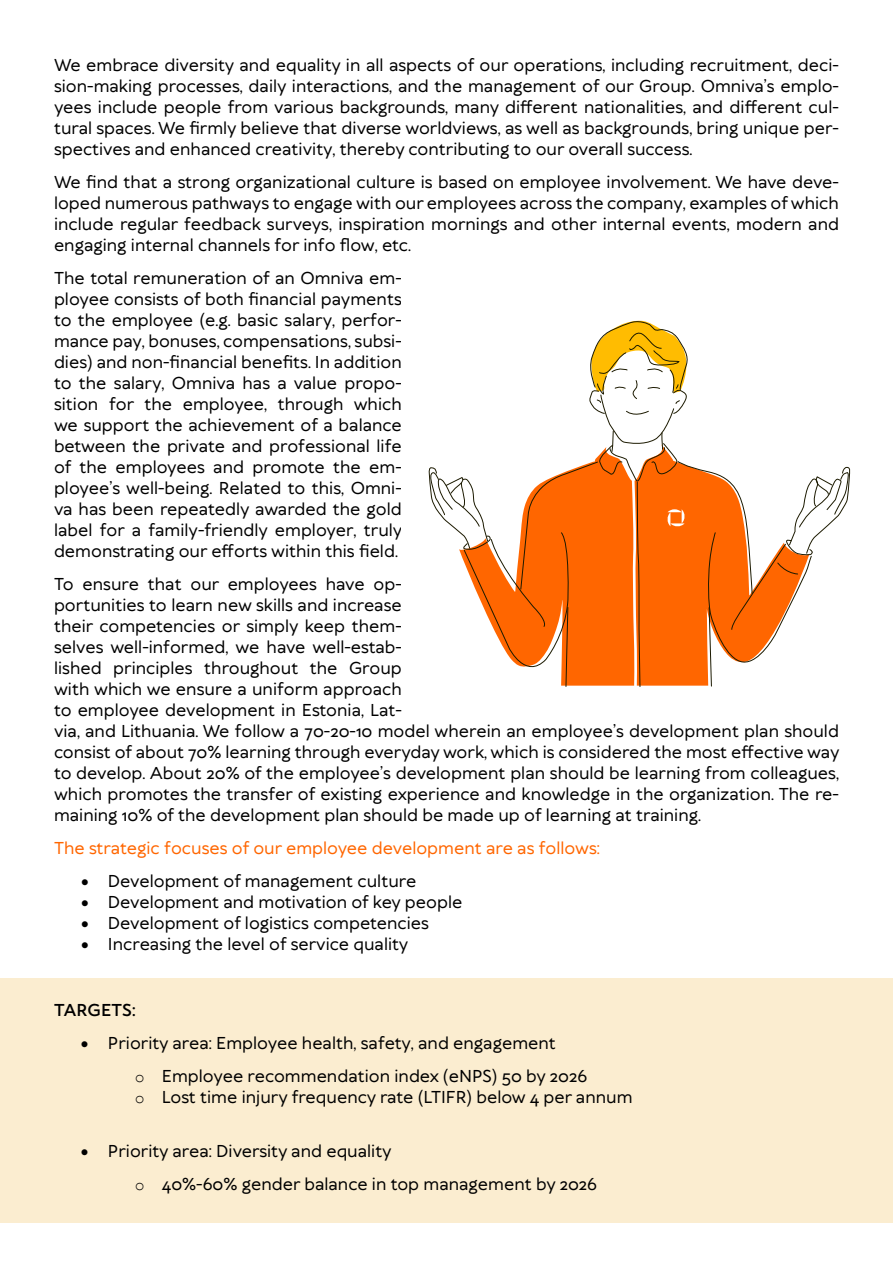
<style>
.page{position:relative;width:893px;height:1263px;background:#fff}
.page>*{position:absolute;margin:0;border:0;box-sizing:border-box;transform-origin:0 0}
.t1{font:500 16.5px/21px "TT Wellingtons";color:#000;text-align:justify}
.t2{font:500 16.5px "TT Wellingtons";color:#f60}
.t3{font:16.5px "TT Wellingtons Dm Bd";color:#000}
.s1{font-family:"Courier New";font-weight:400}
</style>
<div class="page">
<div style="left:0;top:978px;width:893px;height:244px;background:#fbedd0"></div>
<svg style="left:429px;top:320px;width:421px;height:367px"></svg>
<p class="t1" style="left:54px;top:54px;width:786px">We embrace diversity and equality in all aspects of our operations, including recruitment, deci&shy;sion-making processes, daily interactions, and the management of our Group. Omniva’s emplo&shy;yees include people from various backgrounds, many different nationalities, and different cul&shy;tural spaces. We firmly believe that diverse worldviews, as well as backgrounds, bring unique per&shy;spectives and enhanced creativity, thereby contributing to our overall success.</p>
<p class="t1" style="left:54px;top:171px;width:786px">We find that a strong organizational culture is based on employee involvement. We have deve&shy;loped numerous pathways to engage with our employees across the company, examples of which include regular feedback surveys, inspiration mornings and other internal events, modern and engaging internal channels for info flow, etc.</p>
<p class="t1" style="left:54px;top:267px;width:350px">The total remuneration of an Omniva em&shy;ployee consists of both financial payments to the employee (e.g. basic salary, perfor&shy;mance pay, bonuses, compensations, subsi&shy;dies) and non-financial benefits. In addition to the salary, Omniva has a value propo&shy;sition for the employee, through which we support the achievement of a balance between the private and professional life of the employees and promote the em&shy;ployee’s well-being. Related to this, Omni&shy;va has been repeatedly awarded the gold label for a family-friendly employer, truly demonstrating our efforts within this field.</p>
<p class="t1" style="left:54px;top:573px;width:787px;text-align:left">To ensure that our employees have op-<br>portunities to learn new skills and increase<br>their competencies or simply keep them-<br>selves well-informed, we have well-estab-<br>lished principles throughout the Group<br>with which we ensure a uniform approach<br>to employee development in Estonia, Lat-<br>via, and Lithuania. We follow a 70-20-10 model wherein an employee’s development plan should consist of about 70% learning through everyday work, which is considered the most effective way to develop. About 20% of the employee’s development plan should be learning from colleagues, which promotes the transfer of existing experience and knowledge in the organization. The re&shy;maining 10% of the development plan should be made up of learning at training.</p>
<p class="t2" style="left:54px;top:837px;width:547px">The strategic focuses of our employee development are as follows:</p>
<p class="t1" style="left:81px;top:870px;width:337px">• Development of management culture</p>
<p class="t1" style="left:81px;top:891px;width:383px">• Development and motivation of key people</p>
<p class="t1" style="left:81px;top:912px;width:350px">• Development of logistics competencies</p>
<p class="t1" style="left:81px;top:933px;width:329px">• Increasing the level of service quality</p>
<p class="t3" style="left:54px;top:997px;width:83px">TARGETS:</p>
<p class="t1" style="left:135px;top:1026px;width:454px;line-height:33px;text-indent:-54px">• Priority area: Employee health, safety, and engagement<br><span class="s1">o</span> Employee recommendation index (eNPS) 50 by 2026</p>
<p class="t1" style="left:135px;top:1086px;width:499px"><span class="s1">o</span> Lost time injury frequency rate (LTIFR) below 4 per annum</p>
<p class="t1" style="left:135px;top:1134px;width:464px;line-height:33px;text-indent:-54px">• Priority area: Diversity and equality<br><span class="s1">o</span> 40%-60% gender balance in top management by 2026</p>
</div>
